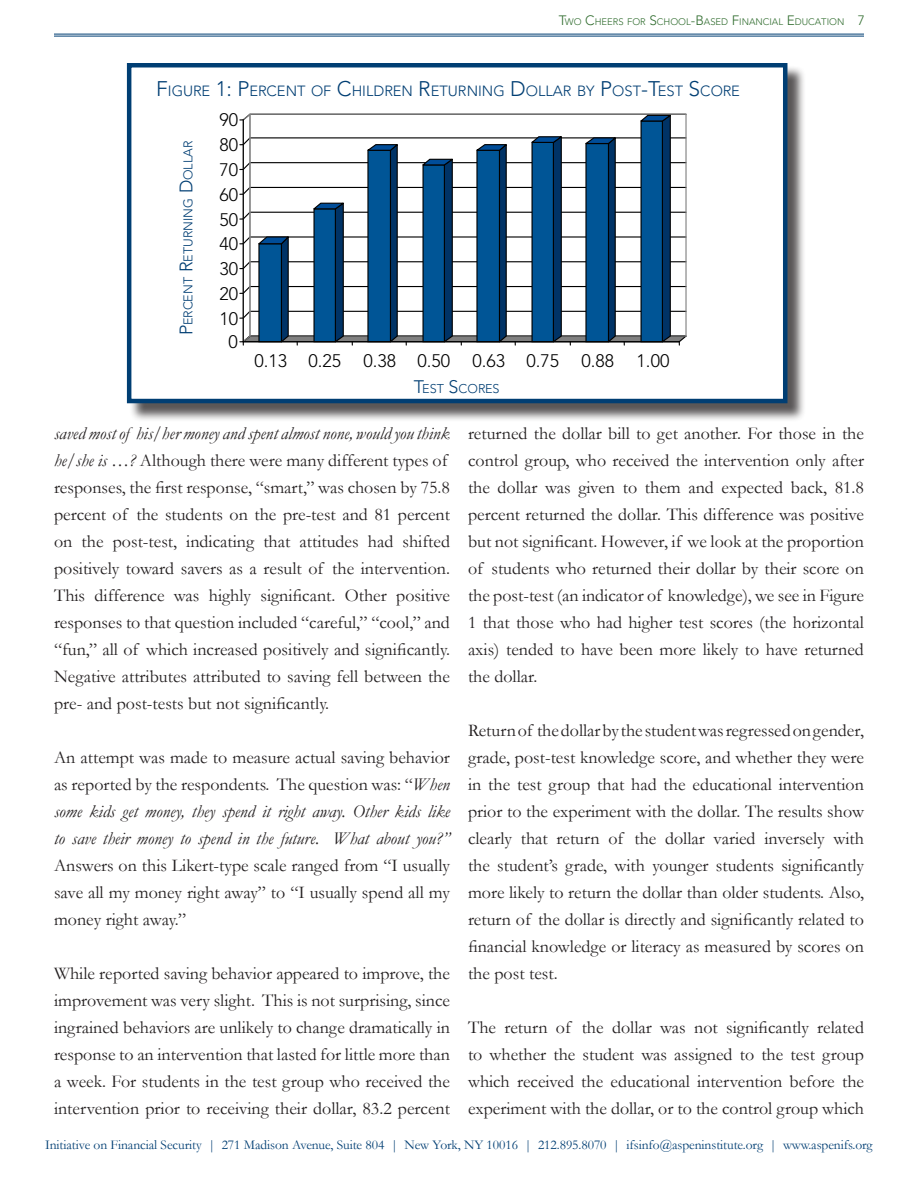
<style>
.page{position:relative;width:918px;height:1188px;background:#fff}
.page>*{position:absolute;margin:0;border:0;box-sizing:border-box;transform-origin:0 0}
.Subtitle{font:18px/27px "Garamond";color:#231f20;text-align:justify}
.t1{font:300 18px "Avenir LT Std";color:#000}
.t2{font:300 14.7px "Avenir LT Std";color:#003e73}
.t3{font:13.5px "Garamond";letter-spacing:-.005em;color:#003e73}
.t4{font:300 12.6px "Avenir LT Std";color:#003e73}
.t5{font:300 9.45px "Avenir LT Std";color:#306c2e}
.s1{font-size:13.5px}
.s2{font-size:21px}
.s3{font-size:18px}
.s4{font-style:italic}
</style>
<div class="page">
<hr style="left:54px;top:34px;width:810px;height:1px;background:#003e73">
<hr style="left:54px;top:36px;width:810px;height:1px;background:#003e73">
<div style="left:129px;top:65px;width:683px;height:363px;background:#231f20;opacity:.75"></div>
<div style="left:127px;top:63px;width:660px;height:340px;background:#fff;border:4px solid #003e73"></div>
<svg style="left:240px;top:113px;width:447px;height:232px"></svg>
<p class="t5" style="left:559px;top:16px;width:308px"><span class="s1">T</span>WO <span class="s1">C</span>HEERS FOR <span class="s1">S</span>CHOOL<span class="s1">-B</span>ASED <span class="s1">F</span>INANCIAL <span class="s1">E</span>DUCATION <span class="s1">7</span></p>
<p class="t2" style="left:156px;top:82px;width:585px"><span class="s2">F</span>IGURE <span class="s2">1: P</span>ERCENT OF <span class="s2">C</span>HILDREN <span class="s2">R</span>ETURNING <span class="s2">D</span>OLLAR BY <span class="s2">P</span>OST<span class="s2">-T</span>EST <span class="s2">S</span>CORE</p>
<p class="t4" style="left:181px;top:335px;width:196px;rotate:-90deg"><span class="s3">P</span>ERCENT <span class="s3">R</span>ETURNING <span class="s3">D</span>OLLAR</p>
<p class="t1" style="left:220px;top:110px;width:20px">90</p>
<p class="t1" style="left:220px;top:134px;width:20px">80</p>
<p class="t1" style="left:220px;top:159px;width:20px">70</p>
<p class="t1" style="left:220px;top:184px;width:20px">60</p>
<p class="t1" style="left:220px;top:209px;width:20px">50</p>
<p class="t1" style="left:220px;top:233px;width:20px">40</p>
<p class="t1" style="left:220px;top:258px;width:20px">30</p>
<p class="t1" style="left:220px;top:283px;width:20px">20</p>
<p class="t1" style="left:220px;top:308px;width:20px">10</p>
<p class="t1" style="left:229px;top:332px;width:11px">0</p>
<p class="t1" style="left:255px;top:351px;width:416px">0.13 0.25 0.38 0.50 0.63 0.75 0.88 1.00</p>
<p class="t4" style="left:414px;top:381px;width:87px"><span class="s3">T</span>EST <span class="s3">S</span>CORES</p>
<p class="Subtitle" style="left:54px;top:419px;width:398px;text-align:left"><span class="s4">saved most of his/her money and spent almost none, would you think he/she is …?</span> Although there were many different types of responses, the first response, “smart,” was chosen by 75.8 percent of the students on the pre-test and 81 percent on the post-test, indicating that attitudes had shifted positively toward savers as a result of the intervention.<br>This difference was highly significant. Other positive responses to that question included “careful,” “cool,” and “fun,” all of which increased positively and significantly.<br>Negative attributes attributed to saving fell between the pre- and post-tests but not significantly.</p>
<p class="Subtitle" style="left:54px;top:743px;width:398px">An attempt was made to measure actual saving behavior as reported by the respondents. The question was: “<span class="s4">When some kids get money, they spend it right away. Other kids like to save their money to spend in the future. What about you?” </span>Answers on this Likert-type scale ranged from “I usually save all my money right away” to “I usually spend all my money right away.”</p>
<p class="Subtitle" style="left:54px;top:959px;width:398px">While reported saving behavior appeared to improve, the improvement was very slight. This is not surprising, since ingrained behaviors are unlikely to change dramatically in response to an intervention that lasted for little more than a week. For students in the test group who received the intervention prior to receiving their dollar, 83.2 percent</p>
<p class="Subtitle" style="left:468px;top:419px;width:398px">returned the dollar bill to get another. For those in the control group, who received the intervention only after the dollar was given to them and expected back, 81.8 percent returned the dollar. This difference was positive but not significant. However, if we look at the proportion of students who returned their dollar by their score on the post-test (an indicator of knowledge), we see in Figure 1 that those who had higher test scores (the horizontal axis) tended to have been more likely to have returned the dollar.</p>
<p class="Subtitle" style="left:468px;top:716px;width:398px">Return of the dollar by the student was regressed on gender, grade, post-test knowledge score, and whether they were in the test group that had the educational intervention prior to the experiment with the dollar. The results show clearly that return of the dollar varied inversely with the student’s grade, with younger students significantly more likely to return the dollar than older students. Also, return of the dollar is directly and significantly related to financial knowledge or literacy as measured by scores on the post test.</p>
<p class="Subtitle" style="left:468px;top:1013px;width:398px">The return of the dollar was not significantly related to whether the student was assigned to the test group which received the educational intervention before the experiment with the dollar, or to the control group which</p>
<p class="t3" style="left:45px;top:1135px;width:829px">Initiative on Financial Security | 271 Madison Avenue, Suite 804 | New York, NY 10016 | 212.895.8070 | ifsinfo@aspeninstitute.org | www.aspenifs.org</p>
</div>
